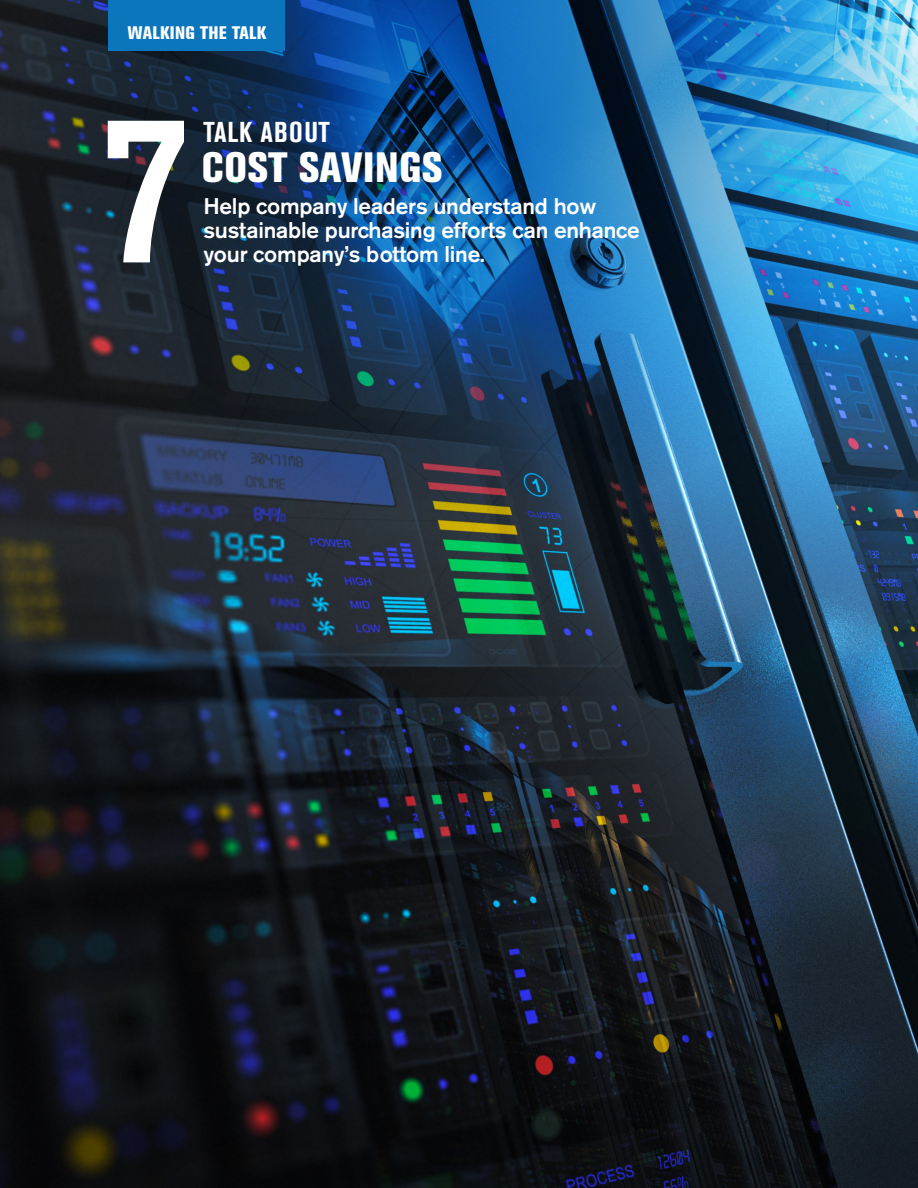
<style>
.page{position:relative;width:918px;height:1188px;background:#fff}
.page>*{position:absolute;margin:0;border:0;box-sizing:border-box;transform-origin:0 0}
.Talk-Abouts_Number{font:700 condensed 213px "Akzidenz Grotesk BE";color:#fff}
.body_copy{font:800 condensed 42px "Akzidenz Grotesk BE";letter-spacing:.015em;color:#fff}
.body_copy-2{font:700 condensed 28.5px "Akzidenz Grotesk BE";letter-spacing:.04em;color:#fff}
.talk_abouts_intro_co{font:500 22.5px/24px "Akzidenz Grotesk BE";letter-spacing:-.01em;color:#fff}
.Sub_Head_Extra_BOld{font:800 condensed 18px "Akzidenz Grotesk BE";letter-spacing:.02em;color:#fff}
</style>
<div class="page">
<img style="left:0;top:554px;width:918px;height:634px">
<img style="left:0;top:0;width:918px;height:554px">
<div style="left:108px;top:0;width:177px;height:51px;background:#0c76bd"></div>
<p class="Sub_Head_Extra_BOld" style="left:128px;top:23px;width:140px">WALKING THE TALK</p>
<p class="Talk-Abouts_Number" style="left:104px;top:67px;width:86px">7</p>
<p class="body_copy-2" style="left:203px;top:116px;width:128px">TALK ABOUT</p>
<p class="body_copy" style="left:202px;top:143px;width:242px">COST SAVINGS</p>
<p class="talk_abouts_intro_co" style="left:203px;top:194px;width:438px">Help company leaders understand how sustainable purchasing efforts can enhance your company’s bottom line.</p>
</div>
